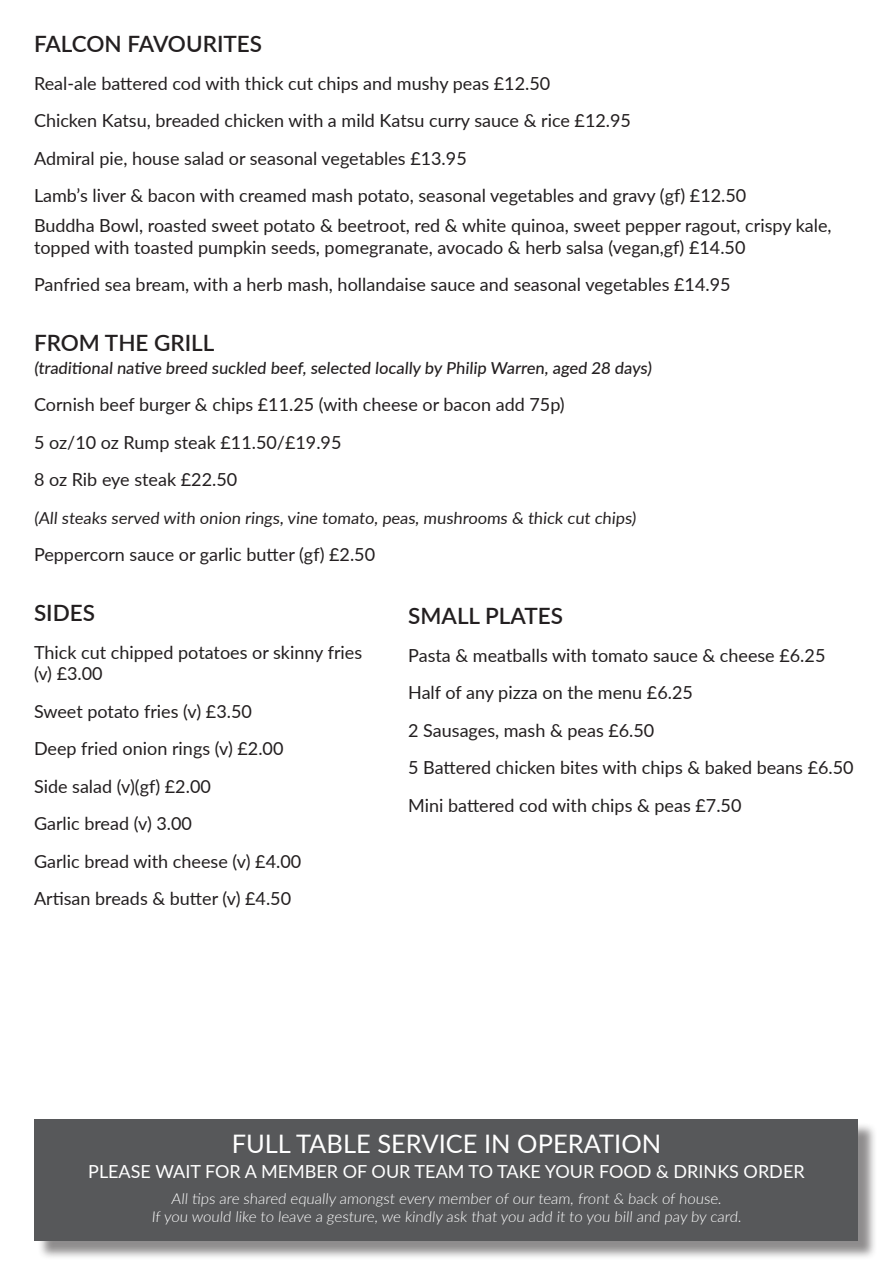
<style>
.page{position:relative;width:893px;height:1263px;background:#fff}
.page>*{position:absolute;margin:0;border:0;box-sizing:border-box;transform-origin:0 0}
.t1{font:25.5px "Lato";color:#fff}
.t2{font:600 22.5px "Lato";color:#231f20}
.t3{font:18px "Lato";color:#231f20}
.t4{font:18px "Lato";color:#fff}
.t5{font:500 16.5px "Lato";color:#231f20}
.t6{font:16.5px "Lato";color:#231f20}
.t7{font:300 15px "Lato";color:#fff}
</style>
<div class="page">
<div style="left:37px;top:1122px;width:840px;height:138px;background:#231f20;opacity:.51"></div>
<div style="left:35px;top:1120px;width:823px;height:121px;background:#57585a"></div>
<p class="t2" style="left:34px;top:28px;width:230px">FALCON FAVOURITES</p>
<p class="t3" style="left:34px;top:70px;width:518px">Real-ale battered cod with thick cut chips and mushy peas £12.50</p>
<p class="t3" style="left:34px;top:108px;width:598px">Chicken Katsu, breaded chicken with a mild Katsu curry sauce &amp; rice £12.95</p>
<p class="t3" style="left:34px;top:145px;width:434px">Admiral pie, house salad or seasonal vegetables £13.95</p>
<p class="t3" style="left:34px;top:183px;width:714px">Lamb’s liver &amp; bacon with creamed mash potato, seasonal vegetables and gravy (gf) £12.50</p>
<p class="t3" style="left:34px;top:213px;width:799px">Buddha Bowl, roasted sweet potato &amp; beetroot, red &amp; white quinoa, sweet pepper ragout, crispy kale,</p>
<p class="t3" style="left:34px;top:234px;width:713px">topped with toasted pumpkin seeds, pomegranate, avocado &amp; herb salsa (vegan,gf) £14.50</p>
<p class="t3" style="left:34px;top:272px;width:698px">Panfried sea bream, with a herb mash, hollandaise sauce and seasonal vegetables £14.95</p>
<p class="t2" style="left:34px;top:327px;width:182px">FROM THE GRILL</p>
<p class="t5" style="left:34px;top:356px;width:621px">(traditional native breed suckled beef, selected locally by Philip Warren, aged 28 days)</p>
<p class="t3" style="left:34px;top:392px;width:532px">Cornish beef burger &amp; chips £11.25 (with cheese or bacon add 75p)</p>
<p class="t3" style="left:34px;top:429px;width:309px">5 oz/10 oz Rump steak £11.50/£19.95</p>
<p class="t3" style="left:34px;top:467px;width:205px">8 oz Rib eye steak £22.50</p>
<p class="t6" style="left:34px;top:506px;width:605px">(All steaks served with onion rings, vine tomato, peas, mushrooms &amp; thick cut chips)</p>
<p class="t3" style="left:34px;top:542px;width:343px">Peppercorn sauce or garlic butter (gf) £2.50</p>
<p class="t2" style="left:34px;top:597px;width:63px">SIDES</p>
<p class="t3" style="left:34px;top:639px;width:330px">Thick cut chipped potatoes or skinny fries</p>
<p class="t3" style="left:34px;top:661px;width:70px">(v) £3.00</p>
<p class="t3" style="left:34px;top:698px;width:219px">Sweet potato fries (v) £3.50</p>
<p class="t3" style="left:34px;top:736px;width:251px">Deep fried onion rings (v) £2.00</p>
<p class="t3" style="left:34px;top:773px;width:178px">Side salad (v)(gf) £2.00</p>
<p class="t3" style="left:34px;top:811px;width:160px">Garlic bread (v) 3.00</p>
<p class="t3" style="left:34px;top:848px;width:269px">Garlic bread with cheese (v) £4.00</p>
<p class="t3" style="left:34px;top:886px;width:259px">Artisan breads &amp; butter (v) £4.50</p>
<p class="t2" style="left:408px;top:599px;width:156px">SMALL PLATES</p>
<p class="t3" style="left:408px;top:642px;width:419px">Pasta &amp; meatballs with tomato sauce &amp; cheese £6.25</p>
<p class="t3" style="left:408px;top:680px;width:286px">Half of any pizza on the menu £6.25</p>
<p class="t3" style="left:408px;top:717px;width:248px">2 Sausages, mash &amp; peas £6.50</p>
<p class="t3" style="left:408px;top:755px;width:447px">5 Battered chicken bites with chips &amp; baked beans £6.50</p>
<p class="t3" style="left:408px;top:792px;width:335px">Mini battered cod with chips &amp; peas £7.50</p>
<p class="t1" style="left:232px;top:1125px;width:431px">FULL TABLE SERVICE IN OPERATION</p>
<p class="t4" style="left:88px;top:1159px;width:718px">PLEASE WAIT FOR A MEMBER OF OUR TEAM TO TAKE YOUR FOOD &amp; DRINKS ORDER</p>
<p class="t7" style="left:171px;top:1188px;width:553px">All tips are shared equally amongst every member of our team, front &amp; back of house.</p>
<p class="t7" style="left:152px;top:1206px;width:593px">If you would like to leave a gesture, we kindly ask that you add it to you bill and pay by card.</p>
</div>
